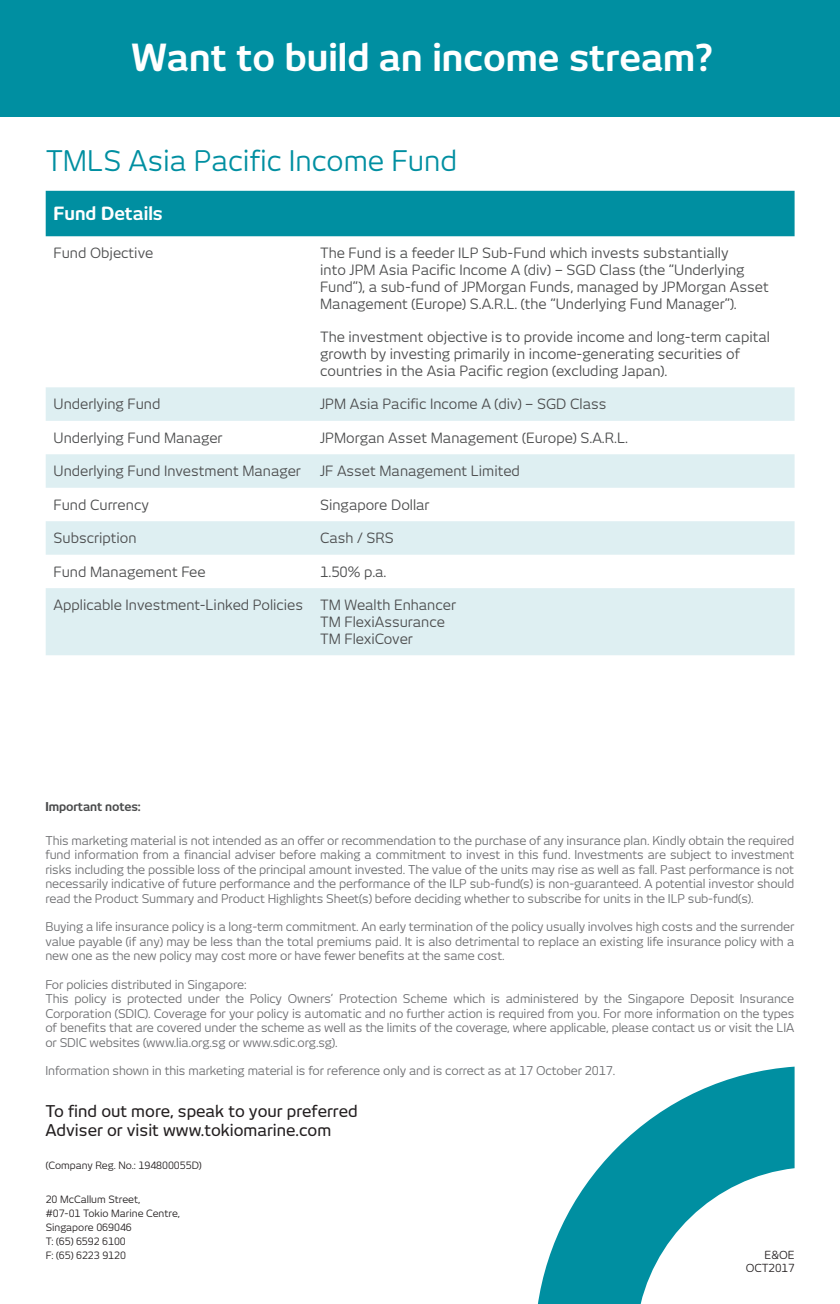
<style>
.page{position:relative;width:840px;height:1304px;background:#fff}
.page>*{position:absolute;margin:0;border:0;box-sizing:border-box;transform-origin:0 0}
.t1{font:700 36.8px "New June";color:#fff}
.Icon_Title{font:28px "New June";color:#008fa1}
.t2{font:700 18px "New June";color:#fff}
.t3{font:500 16px/19.2px "New June";color:#231f20}
.t4{font:14px/16.8px "New June";color:#4b4c4d}
.Important_Note{font:12px/14.4px "New June";letter-spacing:-.01em;color:#6c6d70;text-align:justify}
.COPY_TXT{font:700 12px "New June";letter-spacing:-.01em;color:#4b4c4d}
.t5{font:11px/13.2px "New June";color:#231f20;text-align:right}
.t6{font:10px "New June";color:#231f20}
</style>
<div class="page">
<svg style="left:538px;top:1067px;width:256px;height:237px"></svg>
<div style="left:0;top:0;width:839px;height:117px;background:#008fa1"></div>
<div style="left:46px;top:191px;width:748px;height:45px;background:#008fa1"></div>
<svg style="left:46px;top:387px;width:748px;height:268px;fill:#deeff2"></svg>
<p class="t1" style="left:131px;top:36px;width:582px">Want to build an income stream?</p>
<p class="Icon_Title" style="left:46px;top:144px;width:413px">TMLS Asia Pacific Income Fund</p>
<p class="t2" style="left:54px;top:203px;width:111px">Fund Details</p>
<p class="t4" style="left:54px;top:245px;width:101px">Fund Objective</p>
<p class="t4" style="left:320px;top:245px;width:450px">The Fund is a feeder ILP Sub-Fund which invests substantially<br>into JPM Asia Pacific Income A (div) – SGD Class (the “Underlying Fund”), a sub-fund of JPMorgan Funds, managed by JPMorgan Asset Management (Europe) S.A.R.L. (the “Underlying Fund Manager”).</p>
<p class="t4" style="left:320px;top:329px;width:451px">The investment objective is to provide income and long-term capital growth by investing primarily in income-generating securities of countries in the Asia Pacific region (excluding Japan).</p>
<p class="t4" style="left:54px;top:396px;width:108px">Underlying Fund</p>
<p class="t4" style="left:320px;top:396px;width:287px">JPM Asia Pacific Income A (div) – SGD Class</p>
<p class="t4" style="left:54px;top:429px;width:170px">Underlying Fund Manager</p>
<p class="t4" style="left:320px;top:429px;width:309px">JPMorgan Asset Management (Europe) S.A.R.L.</p>
<p class="t4" style="left:54px;top:463px;width:248px">Underlying Fund Investment Manager</p>
<p class="t4" style="left:320px;top:463px;width:201px">JF Asset Management Limited</p>
<p class="t4" style="left:54px;top:496px;width:97px">Fund Currency</p>
<p class="t4" style="left:320px;top:496px;width:111px">Singapore Dollar</p>
<p class="t4" style="left:54px;top:530px;width:84px">Subscription</p>
<p class="t4" style="left:320px;top:530px;width:75px">Cash / SRS</p>
<p class="t4" style="left:54px;top:563px;width:153px">Fund Management Fee</p>
<p class="t4" style="left:320px;top:563px;width:68px">1.50% p.a.</p>
<p class="t4" style="left:54px;top:597px;width:251px">Applicable Investment-Linked Policies</p>
<p class="t4" style="left:320px;top:597px;width:137px">TM Wealth Enhancer</p>
<p class="t4" style="left:320px;top:613px;width:126px">TM FlexiAssurance</p>
<p class="t4" style="left:320px;top:630px;width:94px">TM FlexiCover</p>
<p class="COPY_TXT" style="left:45px;top:799px;width:97px">Important notes:</p>
<p class="Important_Note" style="left:45px;top:833px;width:750px">This marketing material is not intended as an offer or recommendation to the purchase of any insurance plan. Kindly obtain the required fund information from a financial adviser before making a commitment to invest in this fund. Investments are subject to investment risks including the possible loss of the principal amount invested. The value of the units may rise as well as fall. Past performance is not necessarily indicative of future performance and the performance of the ILP sub-fund(s) is non-guaranteed. A potential investor should read the Product Summary and Product Highlights Sheet(s) before deciding whether to subscribe for units in the ILP sub-fund(s).</p>
<p class="Important_Note" style="left:45px;top:920px;width:750px">Buying a life insurance policy is a long-term commitment. An early termination of the policy usually involves high costs and the surrender value payable (if any) may be less than the total premiums paid. It is also detrimental to replace an existing life insurance policy with a new one as the new policy may cost more or have fewer benefits at the same cost.</p>
<p class="Important_Note" style="left:45px;top:977px;width:202px">For policies distributed in Singapore:</p>
<p class="Important_Note" style="left:45px;top:992px;width:750px">This policy is protected under the Policy Owners’ Protection Scheme which is administered by the Singapore Deposit Insurance Corporation (SDIC). Coverage for your policy is automatic and no further action is required from you. For more information on the types of benefits that are covered under the scheme as well as the limits of the coverage, where applicable, please contact us or visit the LIA or SDIC websites (www.lia.org.sg or www.sdic.org.sg).</p>
<p class="Important_Note" style="left:45px;top:1063px;width:571px">Information shown in this marketing material is for reference only and is correct as at 17 October 2017.</p>
<p class="t3" style="left:45px;top:1101px;width:314px">To find out more, speak to your preferred<br>Adviser or visit www.tokiomarine.com</p>
<p class="t6" style="left:46px;top:1159px;width:157px">(Company Reg. No.: 194800055D)</p>
<p class="t6" style="left:46px;top:1193px;width:96px">20 McCallum Street,</p>
<p class="t6" style="left:46px;top:1207px;width:136px">#07-01 Tokio Marine Centre,</p>
<p class="t6" style="left:46px;top:1221px;width:88px">Singapore 069046</p>
<p class="t6" style="left:46px;top:1235px;width:82px">T: (65) 6592 6100</p>
<p class="t6" style="left:46px;top:1249px;width:82px">F: (65) 6223 9120</p>
<p class="t5" style="left:745px;top:1248px;width:50px">E&amp;OE<br>OCT2017</p>
</div>
